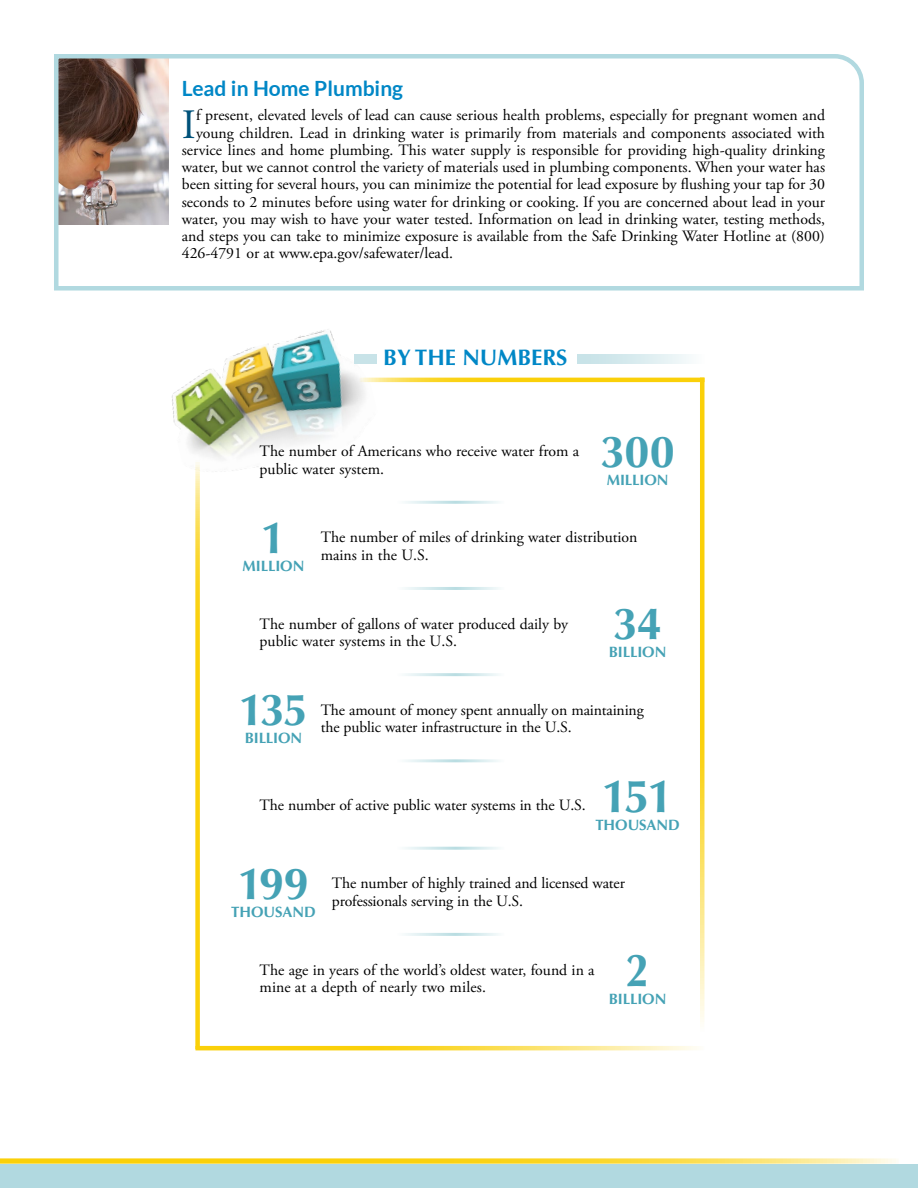
<style>
.page{position:relative;width:918px;height:1188px;background:#fff}
.page>*{position:absolute;margin:0;border:0;box-sizing:border-box;transform-origin:0 0}
.t1{font:700 46.5px "Optima";color:#45a2b5}
.t2{font:700 46.5px "Optima";color:#45a2b5;scale:.9 1}
.t3{font:700 45px "Optima";letter-spacing:-.02em;color:#45a2b5}
.Initial_Cap{font:41.7px "Adobe Garamond Pro";color:#00527a}
.t4{font:700 22.5px "Optima";color:#0087c6}
.Article_Headline-19{font:700 21px "Lato";color:#0087c6}
.Initial_Cap-2{font:15.75px "Adobe Garamond Pro";color:#000}
.First_Paragraph{font:15.75px/17.2px "Adobe Garamond Pro";color:#000}
.t5{font:700 15px "Optima";letter-spacing:-.005em;color:#45a2b5}
</style>
<div class="page">
<img style="left:172px;top:329px;width:208px;height:143px">
<svg style="left:195px;top:1046px;width:502px;height:4px;background:#fbdc4c"></svg>
<svg style="left:195px;top:457px;width:5px;height:592px;background:#fad835"></svg>
<svg style="left:359px;top:378px;width:341px;height:4px"></svg>
<svg style="left:700px;top:378px;width:4px;height:644px;background:#fad939"></svg>
<svg style="left:577px;top:354px;width:112px;height:9px"></svg>
<div style="left:354px;top:354px;width:23px;height:9px;background:#c8e3e8"></div>
<hr style="left:396px;top:501px;width:108px;height:3px;background:#b9dde2">
<hr style="left:396px;top:587px;width:108px;height:3px;background:#b9dde2">
<hr style="left:396px;top:673px;width:108px;height:3px;background:#b9dde2">
<hr style="left:396px;top:759px;width:108px;height:3px;background:#b9dde2">
<hr style="left:396px;top:847px;width:108px;height:3px;background:#b9dde2">
<hr style="left:396px;top:933px;width:108px;height:3px;background:#b9dde2">
<svg style="left:54px;top:54px;width:810px;height:237px"></svg>
<div style="left:0;top:1164px;width:918px;height:24px;background:#b1d9e0"></div>
<svg style="left:0;top:1158px;width:896px;height:6px;background:#fbdc4b"></svg>
<p class="Article_Headline-19" style="left:182px;top:76px;width:223px">Lead in Home Plumbing</p>
<p class="Initial_Cap" style="left:182px;top:99px;width:16px">I</p>
<p class="Initial_Cap-2" style="left:196px;top:106px;width:631px">f present, elevated levels of lead can cause serious health problems, especially for pregnant women and</p>
<p class="Initial_Cap-2" style="left:196px;top:123px;width:630px">young children. Lead in drinking water is primarily from materials and components associated with</p>
<p class="Initial_Cap-2" style="left:182px;top:140px;width:645px">service lines and home plumbing. This water supply is responsible for providing high-quality drinking</p>
<p class="Initial_Cap-2" style="left:182px;top:158px;width:645px">water, but we cannot control the variety of materials used in plumbing components. When your water has</p>
<p class="Initial_Cap-2" style="left:182px;top:175px;width:645px">been sitting for several hours, you can minimize the potential for lead exposure by flushing your tap for 30</p>
<p class="Initial_Cap-2" style="left:182px;top:192px;width:645px">seconds to 2 minutes before using water for drinking or cooking. If you are concerned about lead in your</p>
<p class="Initial_Cap-2" style="left:182px;top:209px;width:645px">water, you may wish to have your water tested. Information on lead in drinking water, testing methods,</p>
<p class="Initial_Cap-2" style="left:182px;top:227px;width:645px">and steps you can take to minimize exposure is available from the Safe Drinking Water Hotline at (800)</p>
<p class="Initial_Cap-2" style="left:182px;top:244px;width:273px">426-4791 or at www.epa.gov/safewater/lead.</p>
<p class="t4" style="left:383px;top:344px;width:186px">BY THE NUMBERS</p>
<p class="First_Paragraph" style="left:260px;top:443px;width:321px">The number of Americans who receive water from a public water system.</p>
<p class="t3" style="left:600px;top:425px;width:76px">300</p>
<p class="t5" style="left:607px;top:471px;width:63px">MILLION</p>
<p class="t3" style="left:261px;top:511px;width:27px">1</p>
<p class="t5" style="left:243px;top:557px;width:63px">MILLION</p>
<p class="First_Paragraph" style="left:321px;top:529px;width:318px">The number of miles of drinking water distribution</p>
<p class="First_Paragraph" style="left:321px;top:547px;width:109px">mains in the U.S.</p>
<p class="First_Paragraph" style="left:260px;top:616px;width:310px">The number of gallons of water produced daily by public water systems in the U.S.</p>
<p class="t3" style="left:613px;top:598px;width:51px">34</p>
<p class="t5" style="left:609px;top:643px;width:59px">BILLION</p>
<p class="t3" style="left:239px;top:684px;width:71px">135</p>
<p class="t5" style="left:245px;top:729px;width:59px">BILLION</p>
<p class="First_Paragraph" style="left:321px;top:702px;width:325px">The amount of money spent annually on maintaining</p>
<p class="First_Paragraph" style="left:321px;top:719px;width:252px">the public water infrastructure in the U.S.</p>
<p class="First_Paragraph" style="left:260px;top:797px;width:327px">The number of active public water systems in the U.S.</p>
<p class="t1" style="left:602px;top:770px;width:73px">151</p>
<p class="t5" style="left:595px;top:817px;width:86px">THOUSAND</p>
<p class="t3" style="left:238px;top:857px;width:73px">199</p>
<p class="t5" style="left:231px;top:903px;width:86px">THOUSAND</p>
<p class="First_Paragraph" style="left:332px;top:875px;width:294px">The number of highly trained and licensed water</p>
<p class="First_Paragraph" style="left:332px;top:893px;width:193px">professionals serving in the U.S.</p>
<p class="First_Paragraph" style="left:260px;top:962px;width:337px">The age in years of the world’s oldest water, found in a mine at a depth of nearly two miles.</p>
<p class="t2" style="left:626px;top:943px;width:27px">2</p>
<p class="t5" style="left:609px;top:990px;width:59px">BILLION</p>
</div>
